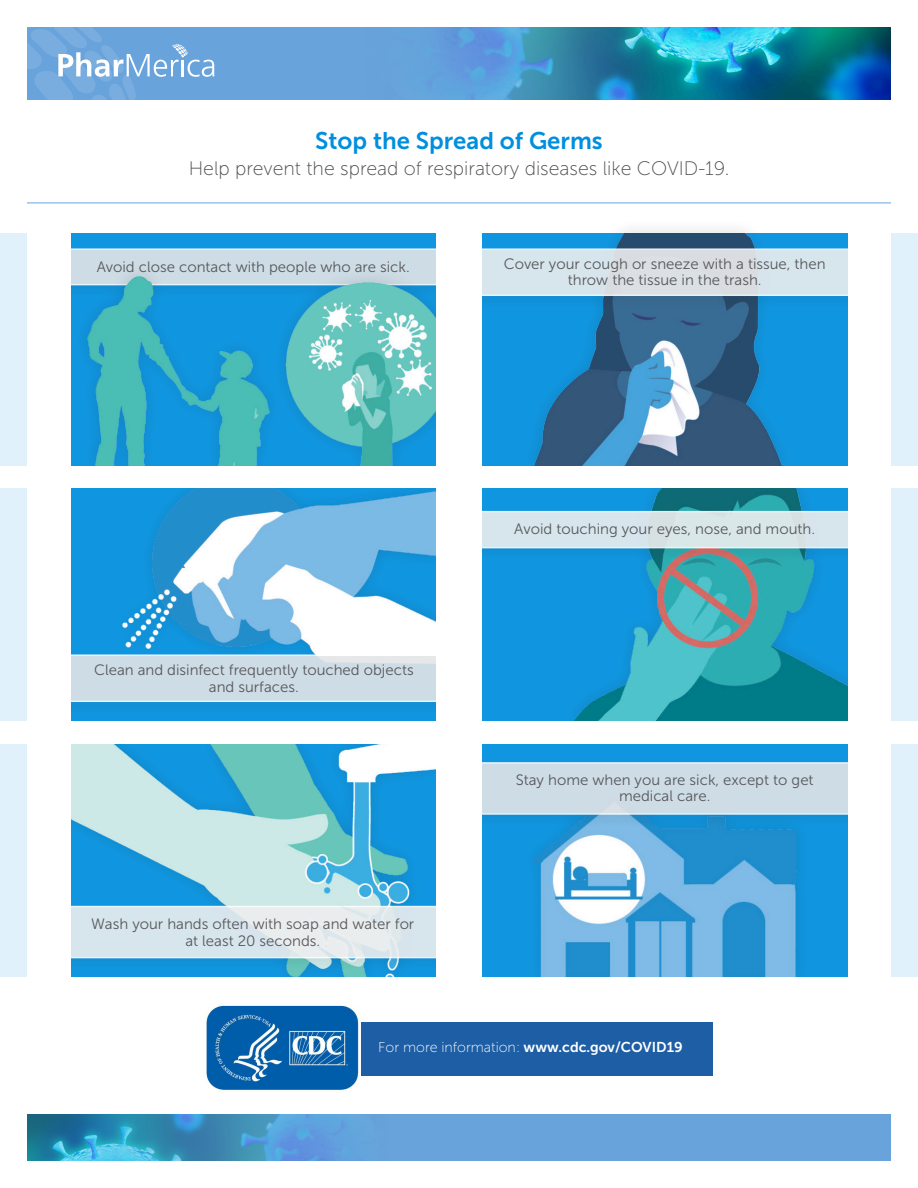
<style>
.page{position:relative;width:918px;height:1188px;background:#fff}
.page>*{position:absolute;margin:0;border:0;box-sizing:border-box;transform-origin:0 0}
.t1{font:24px "Museo Sans 700";color:#008fde}
.t2{font:19.5px "Museo Sans 100";color:#4b4c4d}
.t3{font:15px "Museo Sans 300";color:#57585a}
.t4{font:14.25px "Museo Sans 100";color:#fff}
.s1{font-family:"Museo Sans 700"}
</style>
<div class="page">
<div style="left:27px;top:27px;width:864px;height:73px;background:#69a3db"></div>
<img style="left:441px;top:27px;width:450px;height:73px">
<svg style="left:27px;top:27px;width:187px;height:73px"></svg>
<div style="left:27px;top:1115px;width:864px;height:46px;background:#69a3db"></div>
<img style="left:27px;top:1115px;width:324px;height:46px">
<div style="left:892px;top:233px;width:26px;height:233px;background:#e1f1fb"></div>
<div style="left:892px;top:489px;width:26px;height:232px;background:#e1f1fb"></div>
<div style="left:892px;top:744px;width:26px;height:233px;background:#e1f1fb"></div>
<div style="left:0;top:233px;width:27px;height:233px;background:#e1f1fb"></div>
<div style="left:0;top:489px;width:27px;height:232px;background:#e1f1fb"></div>
<div style="left:0;top:744px;width:27px;height:233px;background:#e1f1fb"></div>
<img style="left:71px;top:744px;width:365px;height:233px">
<div style="left:52px;top:905px;width:399px;height:68px;background:#231f20;opacity:.07"></div>
<div style="left:60px;top:906px;width:384px;height:52px;background:linear-gradient(to right,#d7e5ed,#e4eaed);border:2px solid #fff"></div>
<div style="left:482px;top:233px;width:366px;height:233px;background:#1096e0"></div>
<div style="left:520px;top:218px;width:274px;height:263px;background:#231f20;opacity:.15"></div>
<img style="left:531px;top:233px;width:253px;height:233px">
<div style="left:467px;top:247px;width:397px;height:64px;background:#231f20;opacity:.07"></div>
<div style="left:475px;top:248px;width:382px;height:48px;background:#d7e5ed;border:2px solid #fff"></div>
<div style="left:482px;top:488px;width:366px;height:233px;background:#1096e0"></div>
<img style="left:573px;top:488px;width:275px;height:233px">
<div style="left:465px;top:510px;width:399px;height:53px;background:#231f20;opacity:.07"></div>
<div style="left:473px;top:511px;width:384px;height:37px;background:#d7e5ed;border:2px solid #fff"></div>
<div style="left:71px;top:489px;width:366px;height:232px;background:#1096e0"></div>
<div style="left:109px;top:473px;width:343px;height:205px;background:#1096e0"></div>
<img style="left:123px;top:489px;width:313px;height:164px">
<div style="left:54px;top:653px;width:404px;height:64px;background:#1093db"></div>
<div style="left:62px;top:654px;width:389px;height:48px;background:#cedce6;border:2px solid #fff"></div>
<div style="left:482px;top:744px;width:366px;height:233px;background:#1096e0"></div>
<img style="left:532px;top:829px;width:265px;height:148px">
<div style="left:468px;top:761px;width:396px;height:68px;background:#231f20;opacity:.07"></div>
<div style="left:476px;top:762px;width:381px;height:53px;background:#cedce6;border:2px solid #fff"></div>
<div style="left:70px;top:233px;width:366px;height:233px;background:#1096e0"></div>
<div style="left:62px;top:248px;width:382px;height:37px;background:#cedce6;border:2px solid #fff"></div>
<div style="left:73px;top:262px;width:392px;height:219px;background:#231f20;opacity:.15"></div>
<img style="left:87px;top:276px;width:349px;height:190px">
<div style="left:62px;top:466px;width:836px;height:22px;background:#fff"></div>
<div style="left:360px;top:1022px;width:353px;height:54px;background:#1e5ea5"></div>
<img style="left:206px;top:1005px;width:153px;height:86px">
<div style="left:36px;top:218px;width:34px;height:815px;background:#fff"></div>
<div style="left:849px;top:234px;width:34px;height:814px;background:#fff"></div>
<div style="left:436px;top:198px;width:46px;height:814px;background:#fff"></div>
<hr style="left:27px;top:203px;width:864px;height:1px;background:#69a3db">
<p class="t1" style="left:315px;top:127px;width:289px">Stop the Spread of Germs</p>
<p class="t2" style="left:189px;top:158px;width:542px">Help prevent the spread of respiratory diseases like COVID-19.</p>
<p class="t3" style="left:97px;top:259px;width:314px">Avoid close contact with people who are sick.</p>
<p class="t3" style="left:504px;top:255px;width:323px">Cover your cough or sneeze with a tissue, then</p>
<p class="t3" style="left:568px;top:272px;width:195px">throw the tissue in the trash.</p>
<p class="t3" style="left:94px;top:662px;width:321px">Clean and disinfect frequently touched objects</p>
<p class="t3" style="left:209px;top:679px;width:91px">and surfaces.</p>
<p class="t3" style="left:91px;top:916px;width:325px">Wash your hands often with soap and water for</p>
<p class="t3" style="left:185px;top:932px;width:136px">at least 20 seconds.</p>
<p class="t3" style="left:514px;top:521px;width:302px">Avoid touching your eyes, nose, and mouth.</p>
<p class="t3" style="left:516px;top:771px;width:299px">Stay home when you are sick, except to get</p>
<p class="t3" style="left:619px;top:788px;width:93px">medical care.</p>
<p class="t4" style="left:378px;top:1040px;width:306px">For more information: <span class="s1">www.cdc.gov/COVID19</span></p>
</div>
